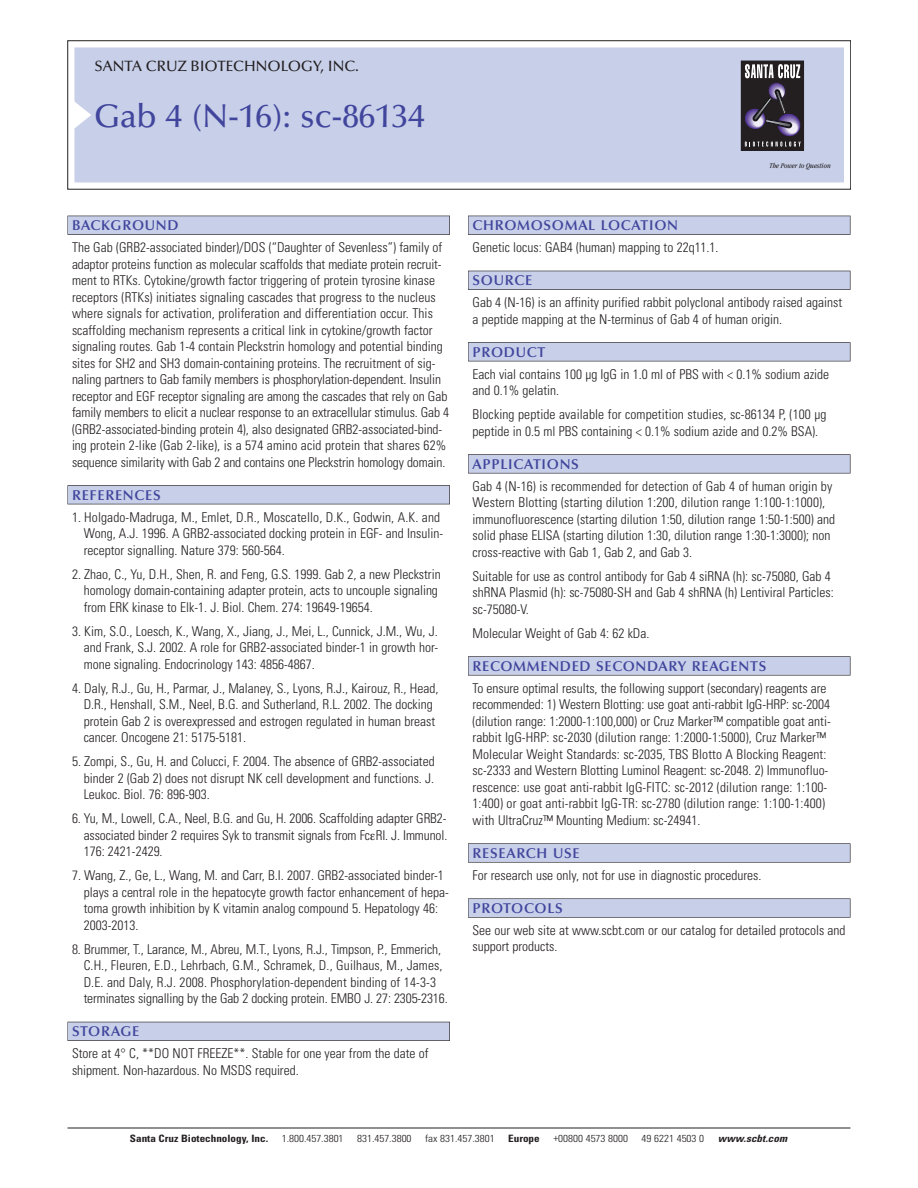
<style>
.page{position:relative;width:918px;height:1188px;background:#fff}
.page>*{position:absolute;margin:0;border:0;box-sizing:border-box;transform-origin:0 0}
.t1{font:500 33px "Optima";color:#41459c}
.t2{font:500 15px "Optima";color:#231f20}
.t3{font:600 14.25px "Optima";letter-spacing:.05em;color:#41459c}
.t4{font:300 condensed 13.5px/16.5px "Univers";color:#231f20}
.t5{font:300 condensed 10.2px "Univers";color:#231f20;scale:1.1 1}
.t6{font:700 condensed 10.2px "Univers";color:#231f20;scale:1.1 1}
.t7{font:italic 700 condensed 10.2px "Univers";color:#231f20;scale:1.1 1}
.t8{font:italic condensed 7.5px "Garamond";color:#231f20}
</style>
<div class="page">
<div style="left:74px;top:47px;width:770px;height:135px;background:#c7cfe9"></div>
<div style="left:741px;top:61px;width:62px;height:89px;background:#231f20"></div>
<div style="left:741px;top:61px;width:63px;height:90px;border:1px solid #231f20"></div>
<svg style="left:741px;top:64px;width:64px;height:83px"></svg>
<div style="left:68px;top:216px;width:382px;height:19px;background:#64636a"></div>
<div style="left:68px;top:216px;width:381px;height:18px;background:#c7cfe9"></div>
<div style="left:68px;top:485px;width:382px;height:19px;background:#64636a"></div>
<div style="left:68px;top:486px;width:381px;height:18px;background:#c7cfe9"></div>
<div style="left:68px;top:1022px;width:382px;height:19px;background:#63636c"></div>
<div style="left:68px;top:1022px;width:381px;height:18px;background:#c7cfe9"></div>
<div style="left:468px;top:216px;width:382px;height:19px;background:#64636a"></div>
<div style="left:468px;top:216px;width:382px;height:18px;background:#c7cfe9"></div>
<div style="left:468px;top:271px;width:382px;height:19px;background:#62626a"></div>
<div style="left:468px;top:271px;width:382px;height:18px;background:#c7cfe9"></div>
<div style="left:468px;top:342px;width:382px;height:19px;background:#67666b"></div>
<div style="left:468px;top:343px;width:382px;height:18px;background:#c7cfe9"></div>
<div style="left:468px;top:454px;width:382px;height:19px;background:#6b696e"></div>
<div style="left:468px;top:455px;width:382px;height:18px;background:#c7cfe9"></div>
<svg style="left:468px;top:656px;width:382px;height:20px"></svg>
<div style="left:468px;top:657px;width:382px;height:18px;background:#c7cfe9"></div>
<div style="left:468px;top:843px;width:382px;height:20px;background:#7a7879"></div>
<div style="left:468px;top:844px;width:382px;height:18px;background:#c7cfe9"></div>
<div style="left:468px;top:898px;width:382px;height:20px;background:#7b7879"></div>
<div style="left:468px;top:899px;width:382px;height:18px;background:#c7cfe9"></div>
<hr style="left:68px;top:1128px;width:782px;height:1px;background:#231f20">
<p class="t2" style="left:94px;top:60px;width:266px">SANTA CRUZ BIOTECHNOLOGY, INC.</p>
<h1 class="t1" style="left:94px;top:102px;width:332px">Gab 4 (N-16): sc-86134</h1>
<p class="t3" style="left:72px;top:219px;width:108px">BACKGROUND</p>
<p class="t4" style="left:72px;top:240px;width:379px">The Gab (GRB2-associated binder)/DOS (“Daughter of Sevenless”) family of adaptor proteins function as molecular scaffolds that mediate protein recruit&shy;ment to RTKs. Cytokine/growth factor triggering of protein tyrosine kinase receptors (RTKs) initiates signaling cascades that progress to the nucleus where signals for activation, proliferation and differentiation occur. This scaffolding mechanism represents a critical link in cytokine/growth factor signaling routes. Gab 1-4 contain Pleckstrin homology and potential binding sites for SH2 and SH3 domain-containing proteins. The recruitment of sig&shy;naling partners to Gab family members is phosphorylation-dependent. Insulin receptor and EGF receptor signaling are among the cascades that rely on Gab family members to elicit a nuclear response to an extracellular stimulus. Gab 4 (GRB2-associated-binding protein 4), also designated GRB2-associated-bind&shy;ing protein 2-like (Gab 2-like), is a 574 amino acid protein that shares 62% sequence similarity with Gab 2 and contains one Pleckstrin homology domain.</p>
<p class="t3" style="left:72px;top:489px;width:90px">REFERENCES</p>
<p class="t4" style="left:84px;top:510px;width:361px;text-indent:-12px">1. Holgado-Madruga, M., Emlet, D.R., Moscatello, D.K., Godwin, A.K. and<br>Wong, A.J. 1996. A GRB2-associated docking protein in EGF- and Insulin&shy;receptor signalling. Nature 379: 560-564.</p>
<p class="t4" style="left:84px;top:567px;width:358px;text-indent:-12px">2. Zhao, C., Yu, D.H., Shen, R. and Feng, G.S. 1999. Gab 2, a new Pleckstrin homology domain-containing adapter protein, acts to uncouple signaling from ERK kinase to Elk-1. J. Biol. Chem. 274: 19649-19654.</p>
<p class="t4" style="left:84px;top:624px;width:356px;text-align:justify;text-indent:-12px">3. Kim, S.O., Loesch, K., Wang, X., Jiang, J., Mei, L., Cunnick, J.M., Wu, J. and Frank, S.J. 2002. A role for GRB2-associated binder-1 in growth hor&shy;mone signaling. Endocrinology 143: 4856-4867.</p>
<p class="t4" style="left:84px;top:681px;width:356px;text-indent:-12px">4. Daly, R.J., Gu, H., Parmar, J., Malaney, S., Lyons, R.J., Kairouz, R., Head, D.R., Henshall, S.M., Neel, B.G. and Sutherland, R.L. 2002. The docking protein Gab 2 is overexpressed and estrogen regulated in human breast cancer. Oncogene 21: 5175-5181.</p>
<p class="t4" style="left:84px;top:754px;width:353px;text-align:justify;text-indent:-12px">5. Zompi, S., Gu, H. and Colucci, F. 2004. The absence of GRB2-associated binder 2 (Gab 2) does not disrupt NK cell development and functions. J.<br>Leukoc. Biol. 76: 896-903.</p>
<p class="t4" style="left:84px;top:811px;width:365px;text-align:justify;text-indent:-12px">6. Yu, M., Lowell, C.A., Neel, B.G. and Gu, H. 2006. Scaffolding adapter GRB2- associated binder 2 requires Syk to transmit signals from Fc RI. J. Immunol.<br>176: 2421-2429.</p>
<p class="t4" style="left:84px;top:868px;width:367px;text-indent:-12px">7. Wang, Z., Ge, L., Wang, M. and Carr, B.I. 2007. GRB2-associated binder-1 plays a central role in the hepatocyte growth factor enhancement of hepa&shy;toma growth inhibition by K vitamin analog compound 5. Hepatology 46:<br>2003-2013.</p>
<p class="t4" style="left:84px;top:942px;width:365px;text-indent:-12px">8. Brummer, T., Larance, M., Abreu, M.T., Lyons, R.J., Timpson, P., Emmerich, C.H., Fleuren, E.D., Lehrbach, G.M., Schramek, D., Guilhaus, M., James, D.E. and Daly, R.J. 2008. Phosphorylation-dependent binding of 14-3-3 terminates signalling by the Gab 2 docking protein. EMBO J. 27: 2305-2316.</p>
<p class="t3" style="left:72px;top:1025px;width:69px">STORAGE</p>
<p class="t4" style="left:72px;top:1047px;width:358px">Store at 4° C, **DO NOT FREEZE**. Stable for one year from the date of shipment. Non-hazardous. No MSDS required.</p>
<p class="t8" style="left:769px;top:163px;width:63px">The Power to Question</p>
<p class="t3" style="left:473px;top:219px;width:207px">CHROMOSOMAL LOCATION</p>
<p class="t4" style="left:473px;top:240px;width:248px">Genetic locus: GAB4 (human) mapping to 22q11.1.</p>
<p class="t3" style="left:473px;top:274px;width:61px">SOURCE</p>
<p class="t4" style="left:473px;top:295px;width:371px">Gab 4 (N-16) is an affinity purified rabbit polyclonal antibody raised against a peptide mapping at the N-terminus of Gab 4 of human origin.</p>
<p class="t3" style="left:473px;top:346px;width:74px">PRODUCT</p>
<p class="t4" style="left:473px;top:367px;width:358px">Each vial contains 100 µg IgG in 1.0 ml of PBS with &lt; 0.1% sodium azide and 0.1% gelatin.</p>
<p class="t4" style="left:473px;top:408px;width:356px">Blocking peptide available for competition studies, sc-86134 P, (100 µg peptide in 0.5 ml PBS containing &lt; 0.1% sodium azide and 0.2% BSA).</p>
<p class="t3" style="left:473px;top:458px;width:108px">APPLICATIONS</p>
<p class="t4" style="left:473px;top:479px;width:364px">Gab 4 (N-16) is recommended for detection of Gab 4 of human origin by Western Blotting (starting dilution 1:200, dilution range 1:100-1:1000), immunofluorescence (starting dilution 1:50, dilution range 1:50-1:500) and solid phase ELISA (starting dilution 1:30, dilution range 1:30-1:3000); non cross-reactive with Gab 1, Gab 2, and Gab 3.</p>
<p class="t4" style="left:473px;top:569px;width:363px">Suitable for use as control antibody for Gab 4 siRNA (h): sc-75080, Gab 4 shRNA Plasmid (h): sc-75080-SH and Gab 4 shRNA (h) Lentiviral Particles: sc-75080-V.</p>
<p class="t4" style="left:473px;top:626px;width:178px">Molecular Weight of Gab 4: 62 kDa.</p>
<p class="t3" style="left:473px;top:660px;width:295px">RECOMMENDED SECONDARY REAGENTS</p>
<p class="t4" style="left:473px;top:681px;width:360px">To ensure optimal results, the following support (secondary) reagents are recommended: 1) Western Blotting: use goat anti-rabbit IgG-HRP: sc-2004 (dilution range: 1:2000-1:100,000) or Cruz Marker™ compatible goat anti&shy;rabbit IgG-HRP: sc-2030 (dilution range: 1:2000-1:5000), Cruz Marker™ Molecular Weight Standards: sc-2035, TBS Blotto A Blocking Reagent: sc-2333 and Western Blotting Luminol Reagent: sc-2048. 2) Immunofluo&shy;rescence: use goat anti-rabbit IgG-FITC: sc-2012 (dilution range: 1:100- 1:400) or goat anti-rabbit IgG-TR: sc-2780 (dilution range: 1:100-1:400) with UltraCruz™ Mounting Medium: sc-24941.</p>
<p class="t3" style="left:473px;top:847px;width:109px">RESEARCH USE</p>
<p class="t4" style="left:473px;top:868px;width:290px">For research use only, not for use in diagnostic procedures.</p>
<p class="t3" style="left:473px;top:902px;width:92px">PROTOCOLS</p>
<p class="t4" style="left:473px;top:923px;width:375px">See our web site at www.scbt.com or our catalog for detailed protocols and support products.</p>
<p class="t6" style="left:130px;top:1135px;width:127px">Santa Cruz Biotechnology, Inc.</p>
<p class="t5" style="left:282px;top:1135px;width:58px">1.800.457.3801</p>
<p class="t5" style="left:357px;top:1135px;width:51px">831.457.3800</p>
<p class="t5" style="left:425px;top:1135px;width:65px">fax 831.457.3801</p>
<p class="t6" style="left:508px;top:1135px;width:30px">Europe</p>
<p class="t5" style="left:553px;top:1135px;width:69px">+00800 4573 8000</p>
<p class="t5" style="left:642px;top:1135px;width:58px">49 6221 4503 0</p>
<p class="t7" style="left:718px;top:1135px;width:67px">www.scbt.com</p>
</div>
